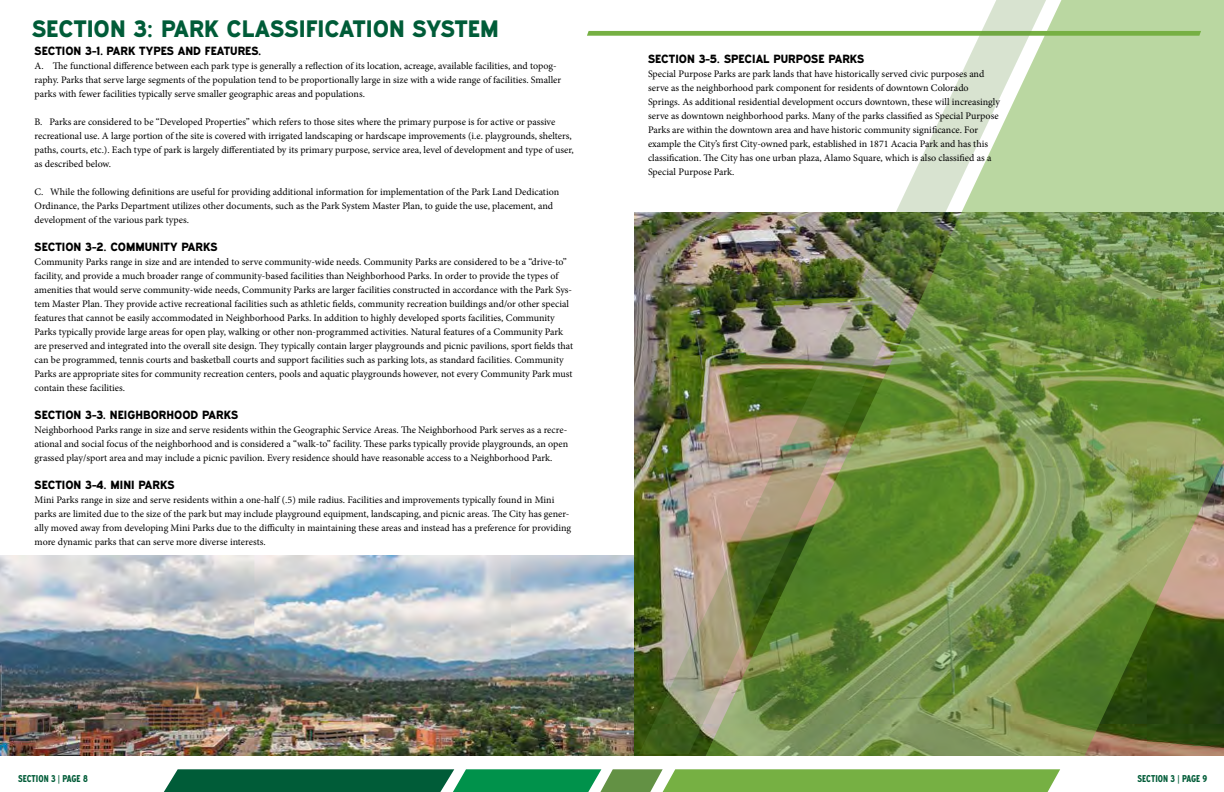
<style>
.page{position:relative;width:1224px;height:792px;background:#fff}
.page>*{position:absolute;margin:0;border:0;box-sizing:border-box;transform-origin:0 0}
.t1{font:24px "Expressway Xb";color:#005c38}
.t2{font:12px "Expressway Xb";color:#000}
.t3{font:10px/14px "Minion Pro";color:#000}
.t4{font:700 10px "Expressway Cd";color:#005c38}
</style>
<div class="page">
<img style="left:0;top:556px;width:634px;height:200px">
<svg style="left:587px;top:31px;width:52px;height:5px"></svg>
<svg style="left:164px;top:769px;width:896px;height:23px;background:#48954d"></svg>
<svg style="left:706px;top:0;width:518px;height:756px;background:#839e5d"></svg>
<img style="left:639px;top:0;width:411px;height:754px">
<h1 class="t1" style="left:32px;top:14px;width:468px">SECTION 3: PARK CLASSIFICATION SYSTEM</h1>
<p class="t2" style="left:35px;top:44px;width:228px">SECTION 3-1. PARK TYPES AND FEATURES.</p>
<p class="t3" style="left:35px;top:59px;width:528px">A. The functional difference between each park type is generally a reflection of its location, acreage, available facilities, and topog&shy;raphy. Parks that serve large segments of the population tend to be proportionally large in size with a wide range of facilities. Smaller parks with fewer facilities typically serve smaller geographic areas and populations.</p>
<p class="t3" style="left:35px;top:115px;width:541px">B. Parks are considered to be “Developed Properties” which refers to those sites where the primary purpose is for active or passive recreational use. A large portion of the site is covered with irrigated landscaping or hardscape improvements (i.e. playgrounds, shelters, paths, courts, etc.). Each type of park is largely differentiated by its primary purpose, service area, level of development and type of user, as described below.</p>
<p class="t3" style="left:35px;top:185px;width:526px">C. While the following definitions are useful for providing additional information for implementation of the Park Land Dedication<br>Ordinance, the Parks Department utilizes other documents, such as the Park System Master Plan, to guide the use, placement, and development of the various park types.</p>
<p class="t2" style="left:35px;top:240px;width:185px">SECTION 3-2. COMMUNITY PARKS</p>
<p class="t3" style="left:35px;top:255px;width:540px">Community Parks range in size and are intended to serve community-wide needs. Community Parks are considered to be a “drive-to” facility, and provide a much broader range of community-based facilities than Neighborhood Parks. In order to provide the types of amenities that would serve community-wide needs, Community Parks are larger facilities constructed in accordance with the Park Sys&shy;tem Master Plan. They provide active recreational facilities such as athletic fields, community recreation buildings and/or other special features that cannot be easily accommodated in Neighborhood Parks. In addition to highly developed sports facilities, Community Parks typically provide large areas for open play, walking or other non-programmed activities. Natural features of a Community Park are preserved and integrated into the overall site design. They typically contain larger playgrounds and picnic pavilions, sport fields that can be programmed, tennis courts and basketball courts and support facilities such as parking lots, as standard facilities. Community Parks are appropriate sites for community recreation centers, pools and aquatic playgrounds however, not every Community Park must contain these facilities.</p>
<p class="t2" style="left:35px;top:408px;width:205px">SECTION 3-3. NEIGHBORHOOD PARKS</p>
<p class="t3" style="left:35px;top:423px;width:535px;text-align:justify">Neighborhood Parks range in size and serve residents within the Geographic Service Areas. The Neighborhood Park serves as a recre&shy;ational and social focus of the neighborhood and is considered a “walk-to” facility. These parks typically provide playgrounds, an open grassed play/sport area and may include a picnic pavilion. Every residence should have reasonable access to a Neighborhood Park.</p>
<p class="t2" style="left:35px;top:478px;width:141px">SECTION 3-4. MINI PARKS</p>
<p class="t3" style="left:35px;top:493px;width:538px">Mini Parks range in size and serve residents within a one-half (.5) mile radius. Facilities and improvements typically found in Mini parks are limited due to the size of the park but may include playground equipment, landscaping, and picnic areas. The City has gener&shy;ally moved away from developing Mini Parks due to the difficulty in maintaining these areas and instead has a preference for providing more dynamic parks that can serve more diverse interests.</p>
<p class="t2" style="left:648px;top:52px;width:218px">SECTION 3-5. SPECIAL PURPOSE PARKS</p>
<p class="t3" style="left:648px;top:67px;width:354px">Special Purpose Parks are park lands that have historically served civic purposes and serve as the neighborhood park component for residents of downtown Colorado Springs. As additional residential development occurs downtown, these will increasingly serve as downtown neighborhood parks. Many of the parks classified as Special Purpose Parks are within the downtown area and have historic community significance. For example the City’s first City-owned park, established in 1871 Acacia Park and has this classification. The City has one urban plaza, Alamo Square, which is also classified as a Special Purpose Park.</p>
<p class="t4" style="left:18px;top:772px;width:71px">SECTION 3 | PAGE 8</p>
<p class="t4" style="left:1138px;top:772px;width:71px">SECTION 3 | PAGE 9</p>
</div>
